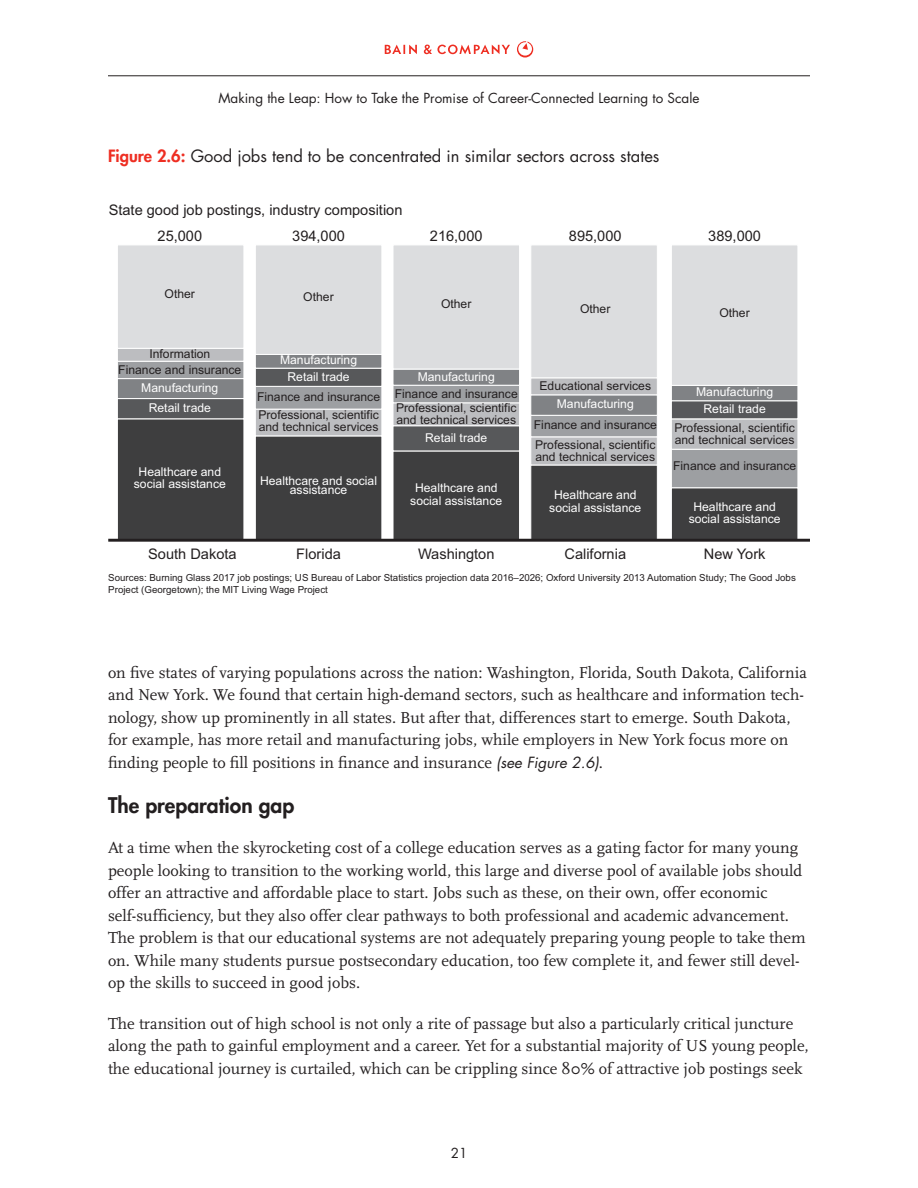
<style>
.page{position:relative;width:918px;height:1188px;background:#fff}
.page>*{position:absolute;margin:0;border:0;box-sizing:border-box;transform-origin:0 0}
.Subhead_1{font:800 21px "Futura";color:#231f20}
.Body_text{font:16.5px/22.5px "Scala";color:#231f20}
.Chart_tagline{font:16.5px "Futura";color:#231f20}
.t1{font:14.55px "Arial";color:#231f20}
.t2{font:13.5px "Futura";color:#231f20}
.t3{font:12.15px/12.1px "Arial";color:#231f20}
.t4{font:12.15px/12.1px "Arial";color:#fff;text-align:center}
.t5{font:9.75px/11.7px "Arial";color:#231f20}
.s1{font-weight:800;color:#ee2e22}
.s2{font-family:"Futura";font-style:italic;font-size:15px}
</style>
<div class="page">
<hr style="left:108px;top:76px;width:702px;height:1px;background:#231f20">
<svg style="left:385px;top:45px;width:32px;height:9px"></svg>
<svg style="left:424px;top:45px;width:86px;height:9px"></svg>
<svg style="left:517px;top:41px;width:16px;height:17px"></svg>
<div style="left:117px;top:419px;width:127px;height:121px;background:#3e3e3f"></div>
<div style="left:117px;top:398px;width:127px;height:21px;background:#57585a;border:1px solid #fff"></div>
<div style="left:117px;top:378px;width:127px;height:21px;background:#808285;border:1px solid #fff"></div>
<div style="left:117px;top:361px;width:127px;height:18px;background:#9d9fa2;border:1px solid #fff"></div>
<div style="left:117px;top:348px;width:127px;height:13px;background:#bcbdc0;border:1px solid #fff"></div>
<div style="left:117px;top:245px;width:127px;height:104px;background:#dcdddf;border:1px solid #fff"></div>
<div style="left:255px;top:436px;width:127px;height:104px;background:#3e3e3f"></div>
<div style="left:255px;top:409px;width:127px;height:27px;background:#bcbdc0;border:1px solid #fff"></div>
<div style="left:255px;top:386px;width:127px;height:23px;background:#9d9fa2"></div>
<div style="left:255px;top:368px;width:127px;height:19px;background:#57585a;border:1px solid #fff"></div>
<div style="left:255px;top:354px;width:127px;height:14px;background:#808285"></div>
<div style="left:255px;top:245px;width:127px;height:110px;background:#dcdddf;border:1px solid #fff"></div>
<div style="left:393px;top:451px;width:127px;height:89px;background:#3e3e3f;border:1px solid #fff"></div>
<div style="left:393px;top:426px;width:127px;height:25px;background:#57585a"></div>
<div style="left:393px;top:403px;width:127px;height:23px;background:#bcbdc0;border:1px solid #fff"></div>
<div style="left:393px;top:385px;width:127px;height:18px;background:#9d9fa2;border:1px solid #fff"></div>
<div style="left:393px;top:369px;width:127px;height:16px;background:#808285;border:1px solid #fff"></div>
<div style="left:393px;top:245px;width:127px;height:124px;background:#dcdddf;border:1px solid #fff"></div>
<div style="left:531px;top:465px;width:127px;height:75px;background:#3e3e3f;border:1px solid #fff"></div>
<div style="left:531px;top:437px;width:127px;height:28px;background:#bcbdc0;border:1px solid #fff"></div>
<div style="left:531px;top:415px;width:127px;height:22px;background:#9d9fa2;border:1px solid #fff"></div>
<div style="left:531px;top:395px;width:127px;height:21px;background:#808285;border:1px solid #fff"></div>
<div style="left:531px;top:378px;width:127px;height:17px;background:#bcbdc0;border:1px solid #fff"></div>
<div style="left:531px;top:245px;width:127px;height:133px;background:#dcdddf;border:1px solid #fff"></div>
<div style="left:671px;top:488px;width:127px;height:52px;background:#3e3e3f"></div>
<div style="left:671px;top:449px;width:127px;height:39px;background:#9d9fa2;border:1px solid #fff"></div>
<div style="left:671px;top:419px;width:127px;height:30px;background:#bcbdc0;border:1px solid #fff"></div>
<div style="left:671px;top:401px;width:127px;height:18px;background:#57585a;border:1px solid #fff"></div>
<div style="left:671px;top:385px;width:127px;height:16px;background:#808285;border:1px solid #fff"></div>
<div style="left:671px;top:245px;width:127px;height:141px;background:#dcdddf;border:1px solid #fff"></div>
<hr style="left:110px;top:539px;width:699px;height:3px;background:#231f20">
<p class="t2" style="left:219px;top:89px;width:482px">Making the Leap: How to Take the Promise of Career-Connected Learning to Scale</p>
<p class="Chart_tagline" style="left:108px;top:145px;width:553px"><span class="s1">Figure 2.6:</span> Good jobs tend to be concentrated in similar sectors across states</p>
<p class="t1" style="left:109px;top:200px;width:295px">State good job postings, industry composition</p>
<p class="t1" style="left:158px;top:225px;width:46px">25,000</p>
<p class="t1" style="left:292px;top:225px;width:54px">394,000</p>
<p class="t1" style="left:430px;top:225px;width:54px">216,000</p>
<p class="t1" style="left:569px;top:225px;width:54px">895,000</p>
<p class="t1" style="left:708px;top:225px;width:54px">389,000</p>
<p class="t3" style="left:165px;top:288px;width:32px">Other</p>
<p class="t3" style="left:149px;top:348px;width:62px">Information</p>
<p class="t3" style="left:118px;top:363px;width:125px">Finance and insurance</p>
<p class="t4" style="left:141px;top:382px;width:79px">Manufacturing</p>
<p class="t4" style="left:149px;top:402px;width:64px">Retail trade</p>
<p class="t4" style="left:134px;top:466px;width:93px">Healthcare and social assistance</p>
<p class="t3" style="left:303px;top:291px;width:32px">Other</p>
<p class="t3" style="left:441px;top:298px;width:32px">Other</p>
<p class="t4" style="left:280px;top:354px;width:79px">Manufacturing</p>
<p class="t4" style="left:287px;top:370px;width:64px">Retail trade</p>
<p class="t3" style="left:257px;top:390px;width:125px">Finance and insurance</p>
<p class="t3" style="left:258px;top:409px;width:122px">Professional, scientific and technical services</p>
<p class="t4" style="left:260px;top:476px;width:118px;line-height:9.1px">Healthcare and social assistance</p>
<p class="t4" style="left:418px;top:370px;width:79px">Manufacturing</p>
<p class="t3" style="left:395px;top:387px;width:125px">Finance and insurance</p>
<p class="t3" style="left:396px;top:402px;width:122px">Professional, scientific and technical services</p>
<p class="t4" style="left:425px;top:432px;width:64px">Retail trade</p>
<p class="t4" style="left:410px;top:482px;width:93px">Healthcare and social assistance</p>
<p class="t1" style="left:148px;top:543px;width:90px">South Dakota</p>
<p class="t1" style="left:296px;top:543px;width:46px">Florida</p>
<p class="t1" style="left:418px;top:543px;width:78px">Washington</p>
<p class="t3" style="left:580px;top:302px;width:32px">Other</p>
<p class="t3" style="left:540px;top:380px;width:113px">Educational services</p>
<p class="t4" style="left:557px;top:398px;width:79px">Manufacturing</p>
<p class="t3" style="left:534px;top:418px;width:125px">Finance and insurance</p>
<p class="t3" style="left:535px;top:438px;width:122px">Professional, scientific and technical services</p>
<p class="t4" style="left:549px;top:489px;width:93px">Healthcare and social assistance</p>
<p class="t1" style="left:564px;top:543px;width:63px">California</p>
<p class="t3" style="left:719px;top:306px;width:32px">Other</p>
<p class="t4" style="left:696px;top:386px;width:79px">Manufacturing</p>
<p class="t4" style="left:704px;top:403px;width:64px">Retail trade</p>
<p class="t3" style="left:674px;top:422px;width:122px">Professional, scientific and technical services</p>
<p class="t3" style="left:673px;top:459px;width:125px">Finance and insurance</p>
<p class="t4" style="left:689px;top:500px;width:93px">Healthcare and social assistance</p>
<p class="t1" style="left:704px;top:543px;width:63px">New York</p>
<p class="t5" style="left:108px;top:572px;width:689px">Sources: Burning Glass 2017 job postings; US Bureau of Labor Statistics projection data 2016–2026; Oxford University 2013 Automation Study; The Good Jobs<br>Project (Georgetown); the MIT Living Wage Project</p>
<p class="Body_text" style="left:108px;top:661px;width:700px">on five states of varying populations across the nation: Washington, Florida, South Dakota, California and New York. We found that certain high-demand sectors, such as healthcare and information tech&shy;nology, show up prominently in all states. But after that, differences start to emerge. South Dakota, for example, has more retail and manufacturing jobs, while employers in New York focus more on finding people to fill positions in finance and insurance <span class="s2">(see Figure 2.6)</span>.</p>
<p class="Subhead_1" style="left:108px;top:791px;width:188px">The preparation gap</p>
<p class="Body_text" style="left:108px;top:837px;width:699px">At a time when the skyrocketing cost of a college education serves as a gating factor for many young people looking to transition to the working world, this large and diverse pool of available jobs should offer an attractive and affordable place to start. Jobs such as these, on their own, offer economic self-sufficiency, but they also offer clear pathways to both professional and academic advancement.<br>The problem is that our educational systems are not adequately preparing young people to take them on. While many students pursue postsecondary education, too few complete it, and fewer still devel&shy;op the skills to succeed in good jobs.</p>
<p class="Body_text" style="left:108px;top:1012px;width:702px">The transition out of high school is not only a rite of passage but also a particularly critical juncture along the path to gainful employment and a career. Yet for a substantial majority of US young people, the educational journey is curtailed, which can be crippling since 80% of attractive job postings seek</p>
<p class="t2" style="left:451px;top:1144px;width:18px">21</p>
</div>
